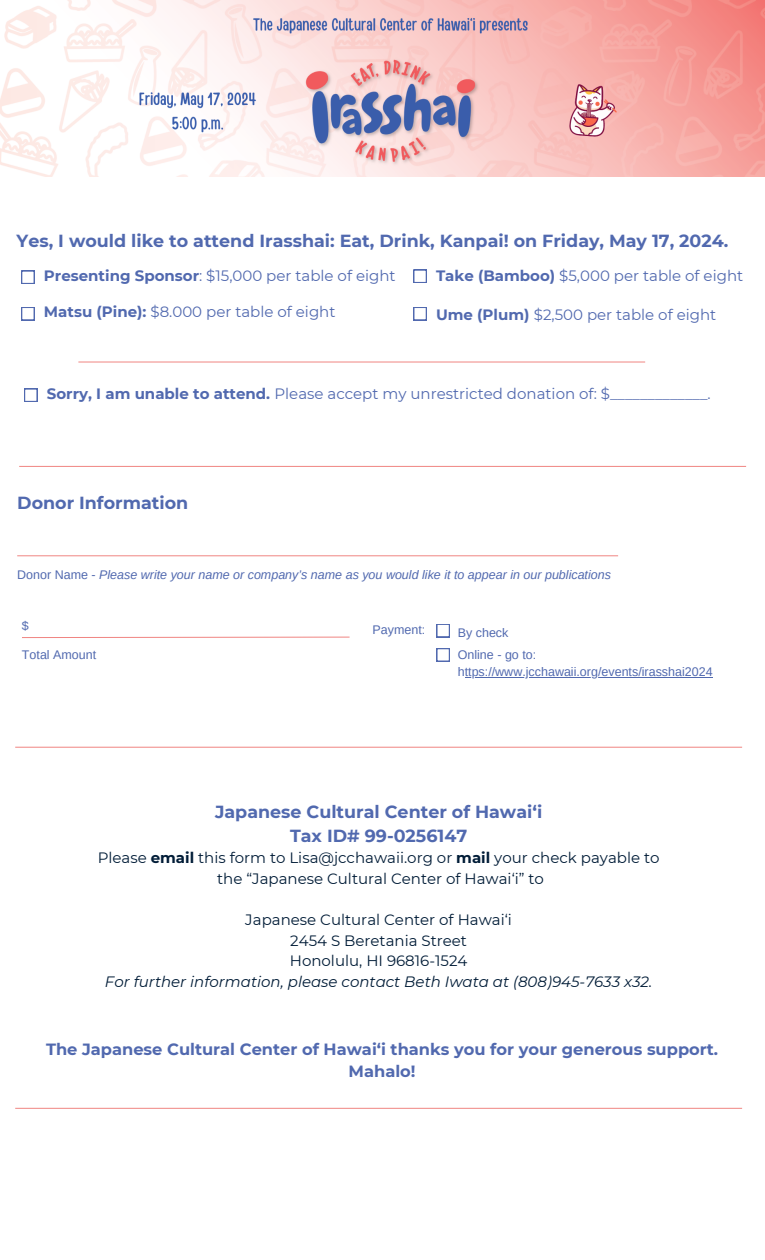
<style>
.page{position:relative;width:765px;height:1260px;background:#fff}
.page>*{position:absolute;margin:0;border:0;box-sizing:border-box;transform-origin:0 0}
.t1{font:700 17.5px/24.4px "Montserrat";color:#5169af;text-align:center}
.t2{font:700 16.25px/22.5px "Montserrat";color:#5169af;text-align:center}
.t3{font:15px/20.6px "Montserrat";color:#001c37;text-align:center}
.t4{font:15px "Montserrat";color:#5169af}
.t5{font:italic 12.5px "Arimo";color:#5169af}
.t6{font:12.5px "Arimo";color:#5169af}
.s1{font-weight:700}
.s2{font-style:normal}
.s3{font-style:italic}
</style>
<div class="page">
<img style="left:0;top:0;width:765px;height:176px">
<svg style="left:21px;top:271px;width:13px;height:13px"></svg>
<svg style="left:21px;top:307px;width:13px;height:13px"></svg>
<svg style="left:414px;top:270px;width:13px;height:13px"></svg>
<svg style="left:414px;top:307px;width:13px;height:13px"></svg>
<hr style="left:19px;top:466px;width:727px;height:1px;background:#f08582">
<svg style="left:24px;top:389px;width:13px;height:13px"></svg>
<hr style="left:78px;top:362px;width:567px;height:1px;background:#f08582">
<hr style="left:17px;top:555px;width:601px;height:1px;background:#f08582">
<svg style="left:22px;top:636px;width:328px;height:2px"></svg>
<hr style="left:465px;top:677px;width:248px;height:1px;background:#5169af">
<svg style="left:437px;top:648px;width:13px;height:13px"></svg>
<svg style="left:437px;top:624px;width:13px;height:13px"></svg>
<hr style="left:15px;top:747px;width:727px;height:1px;background:#f08582">
<hr style="left:15px;top:1108px;width:727px;height:1px;background:#f08582">
<h1 class="t1" style="left:17px;top:228px;width:713px">Yes, I would like to attend Irasshai: Eat, Drink, Kanpai! on Friday, May 17, 2024.</h1>
<p class="t4" style="left:44px;top:267px;width:353px"><span class="s1">Presenting Sponsor</span>: $15,000 per table of eight</p>
<h2 class="t4" style="left:44px;top:303px;width:293px"><span class="s1">Matsu (Pine):</span> $8.000 per table of eight</h2>
<p class="t4" style="left:436px;top:267px;width:309px"><span class="s1">Take (Bamboo)</span> $5,000 per table of eight</p>
<h2 class="t4" style="left:436px;top:305px;width:282px"><span class="s1">Ume (Plum)</span> $2,500 per table of eight</h2>
<h2 class="t4" style="left:47px;top:384px;width:665px"><span class="s1">Sorry, I am unable to attend.</span> Please accept my unrestricted donation of: $_____________.</h2>
<p class="t1" style="left:17px;top:490px;width:173px">Donor Information</p>
<p class="t5" style="left:17px;top:567px;width:595px"><span class="s2">Donor Name -</span> Please write your name or company’s name as you would like it to appear in our publications</p>
<p class="t6" style="left:22px;top:618px;width:8px">$</p>
<h2 class="t6" style="left:373px;top:622px;width:54px">Payment:</h2>
<h2 class="t6" style="left:22px;top:648px;width:76px">Total Amount</h2>
<p class="t6" style="left:458px;top:625px;width:52px">By check</p>
<h1 class="t6" style="left:458px;top:648px;width:80px">Online - go to:</h1>
<p class="t6" style="left:458px;top:665px;width:256px">https://www.jcchawaii.org/events/irasshai2024</p>
<p class="t1" style="left:215px;top:800px;width:329px">Japanese Cultural Center of Hawai‘i<br>Tax ID# 99-0256147</p>
<p class="t3" style="left:98px;top:847px;width:563px">Please <span class="s1">email</span> this form to Lisa@jcchawaii.org or <span class="s1">mail</span> your check payable to</p>
<p class="t3" style="left:217px;top:868px;width:328px">the “Japanese Cultural Center of Hawai‘i” to</p>
<p class="t3" style="left:105px;top:909px;width:549px">Japanese Cultural Center of Hawai‘i<br>2454 S Beretania Street<br>Honolulu, HI 96816-1524<br><span class="s3">For further information, please contact Beth Iwata at (808)945-7633 x32.</span></p>
<p class="t2" style="left:46px;top:1038px;width:674px">The Japanese Cultural Center of Hawai‘i thanks you for your generous support.<br>Mahalo!</p>
</div>
